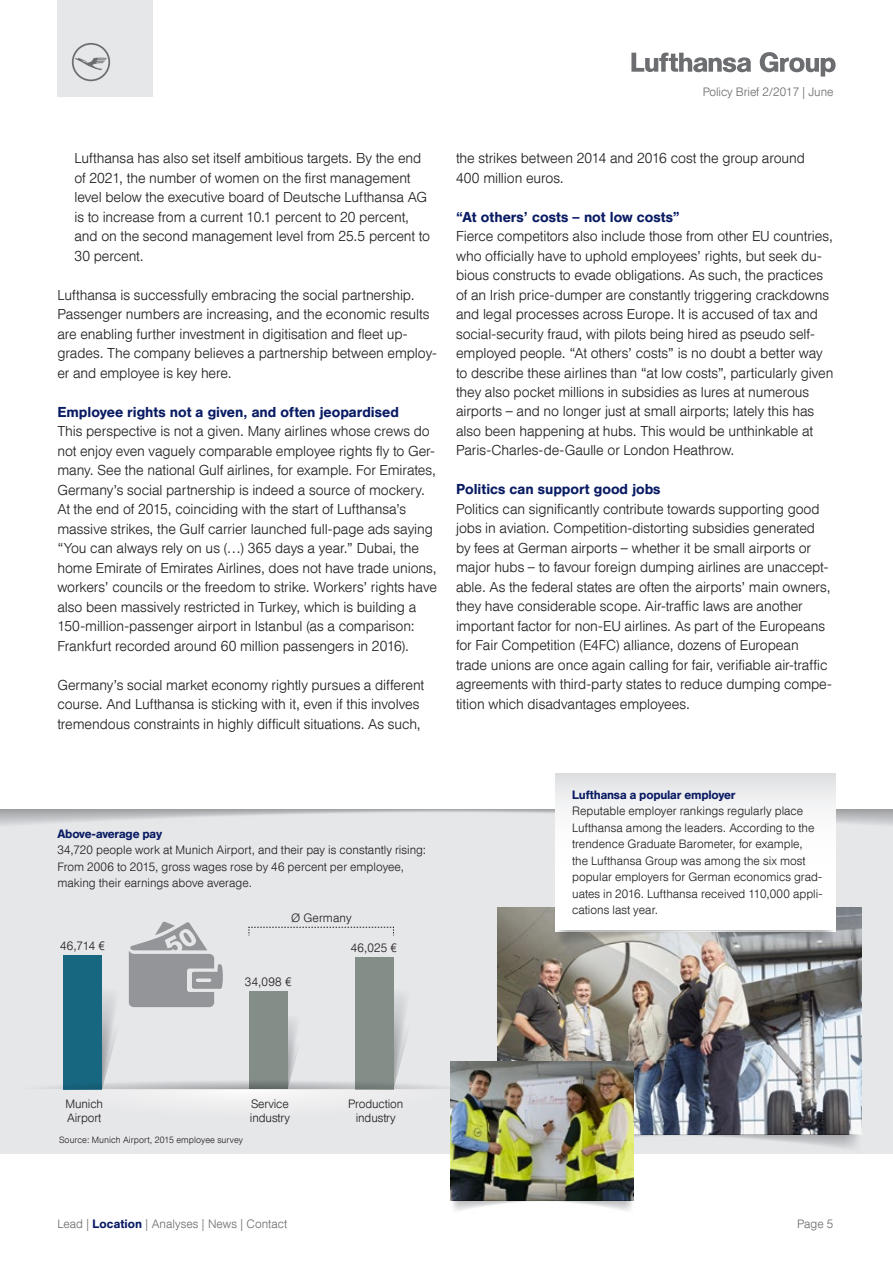
<style>
.page{position:relative;width:893px;height:1263px;background:#fff}
.page>*{position:absolute;margin:0;border:0;box-sizing:border-box;transform-origin:0 0}
.t1{font:300 14.25px/19.5px "Helvetica DLHCGH";color:#231f20}
.t2{font:500 14.25px "Helvetica DLHCGH";letter-spacing:.02em;color:#091b63}
.t3{font:300 12px/16.5px "Helvetica DLHCGH";letter-spacing:.01em;color:#231f20}
.t4{font:300 12px "Helvetica DLHCGH";letter-spacing:.005em;color:#6c6d70}
.t5{font:500 12px "Helvetica DLHCGH";letter-spacing:.005em;color:#091b63}
.t6{font:300 9px "Helvetica DLHCGH";letter-spacing:.015em;color:#231f20}
.s1{font-weight:500;color:#091b63}
</style>
<div class="page">
<div style="left:57px;top:0;width:96px;height:96px;background:#e6e7e9"></div>
<svg style="left:72px;top:43px;width:38px;height:38px"></svg>
<svg style="left:631px;top:52px;width:205px;height:25px"></svg>
<div style="left:0;top:809px;width:893px;height:344px;background:#e6e7e9"></div>
<svg style="left:46px;top:921px;width:405px;height:203px"></svg>
<img style="left:497px;top:907px;width:364px;height:241px">
<img style="left:451px;top:1061px;width:183px;height:150px">
<div style="left:555px;top:773px;width:281px;height:158px;background:linear-gradient(to bottom,#ecedee,#fff)"></div>
<img style="left:555px;top:931px;width:281px;height:19px">
<p class="t4" style="left:703px;top:85px;width:132px">Policy Brief 2/2017 | June</p>
<p class="t1" style="left:74px;top:149px;width:357px">Lufthansa has also set itself ambitious targets. By the end of 2021, the number of women on the first management level below the executive board of Deutsche Lufthansa AG is to increase from a current 10.1 percent to 20 percent, and on the second management level from 25.5 percent to 30 percent.</p>
<p class="t1" style="left:57px;top:285px;width:381px">Lufthansa is successfully embracing the social partnership.<br>Passenger numbers are increasing, and the economic results are enabling further investment in digitisation and fleet up&shy;grades. The company believes a partnership between employ&shy;er and employee is key here.</p>
<p class="t2" style="left:57px;top:403px;width:343px">Employee rights not a given, and often jeopardised</p>
<p class="t1" style="left:57px;top:422px;width:381px">This perspective is not a given. Many airlines whose crews do not enjoy even vaguely comparable employee rights fly to Ger&shy;many. See the national Gulf airlines, for example. For Emirates, Germany’s social partnership is indeed a source of mockery.<br>At the end of 2015, coinciding with the start of Lufthansa’s massive strikes, the Gulf carrier launched full-page ads saying “You can always rely on us (…) 365 days a year.” Dubai, the home Emirate of Emirates Airlines, does not have trade unions, workers’ councils or the freedom to strike. Workers’ rights have also been massively restricted in Turkey, which is building a 150-million-passenger airport in Istanbul (as a comparison:<br>Frankfurt recorded around 60 million passengers in 2016).</p>
<p class="t1" style="left:57px;top:675px;width:368px">Germany’s social market economy rightly pursues a different course. And Lufthansa is sticking with it, even if this involves tremendous constraints in highly difficult situations. As such,</p>
<p class="t1" style="left:456px;top:149px;width:350px">the strikes between 2014 and 2016 cost the group around<br>400 million euros.</p>
<p class="t2" style="left:456px;top:208px;width:225px">“At others’ costs – not low costs”</p>
<p class="t1" style="left:456px;top:227px;width:379px">Fierce competitors also include those from other EU countries, who officially have to uphold employees’ rights, but seek du&shy;bious constructs to evade obligations. As such, the practices of an Irish price-dumper are constantly triggering crackdowns and legal processes across Europe. It is accused of tax and social-security fraud, with pilots being hired as pseudo self&shy;employed people. “At others’ costs” is no doubt a better way to describe these airlines than “at low costs”, particularly given they also pocket millions in subsidies as lures at numerous airports – and no longer just at small airports; lately this has also been happening at hubs. This would be unthinkable at Paris-Charles-de-Gaulle or London Heathrow.</p>
<p class="t2" style="left:456px;top:481px;width:206px">Politics can support good jobs</p>
<p class="t1" style="left:456px;top:499px;width:377px">Politics can significantly contribute towards supporting good jobs in aviation. Competition-distorting subsidies generated by fees at German airports – whether it be small airports or major hubs – to favour foreign dumping airlines are unaccept&shy;able. As the federal states are often the airports’ main owners, they have considerable scope. Air-traffic laws are another important factor for non-EU airlines. As part of the Europeans for Fair Competition (E4FC) alliance, dozens of European trade unions are once again calling for fair, verifiable air-traffic agreements with third-party states to reduce dumping compe&shy;tition which disadvantages employees.</p>
<p class="t5" style="left:57px;top:826px;width:106px">Above-average pay</p>
<p class="t3" style="left:57px;top:842px;width:370px">34,720 people work at Munich Airport, and their pay is constantly rising:<br>From 2006 to 2015, gross wages rose by 46 percent per employee, making their earnings above average.</p>
<p class="t3" style="left:60px;top:938px;width:46px">46,714 €</p>
<p class="t3" style="left:291px;top:910px;width:62px">Ø Germany</p>
<p class="t3" style="left:245px;top:974px;width:48px">34,098 €</p>
<p class="t3" style="left:351px;top:940px;width:48px">46,025 €</p>
<p class="t5" style="left:572px;top:788px;width:165px">Lufthansa a popular employer</p>
<p class="t3" style="left:572px;top:803px;width:252px">Reputable employer rankings regularly place Lufthansa among the leaders. According to the trendence Graduate Barometer, for example,<br>the Lufthansa Group was among the six most popular employers for German economics grad&shy;uates in 2016. Lufthansa received 110,000 appli&shy;cations last year.</p>
<p class="t3" style="left:66px;top:1097px;width:39px;line-height:14.4px">Munich<br>Airport</p>
<p class="t3" style="left:250px;top:1097px;width:41px;line-height:14.4px">Service industry</p>
<p class="t3" style="left:348px;top:1097px;width:57px;line-height:14.4px;text-align:center">Production industry</p>
<p class="t6" style="left:59px;top:1134px;width:185px">Source: Munich Airport, 2015 employee survey</p>
<p class="t4" style="left:57px;top:1216px;width:231px">Lead | <span class="s1">Location</span> | Analyses | News | Contact</p>
<p class="t4" style="left:797px;top:1216px;width:38px">Page 5</p>
</div>
